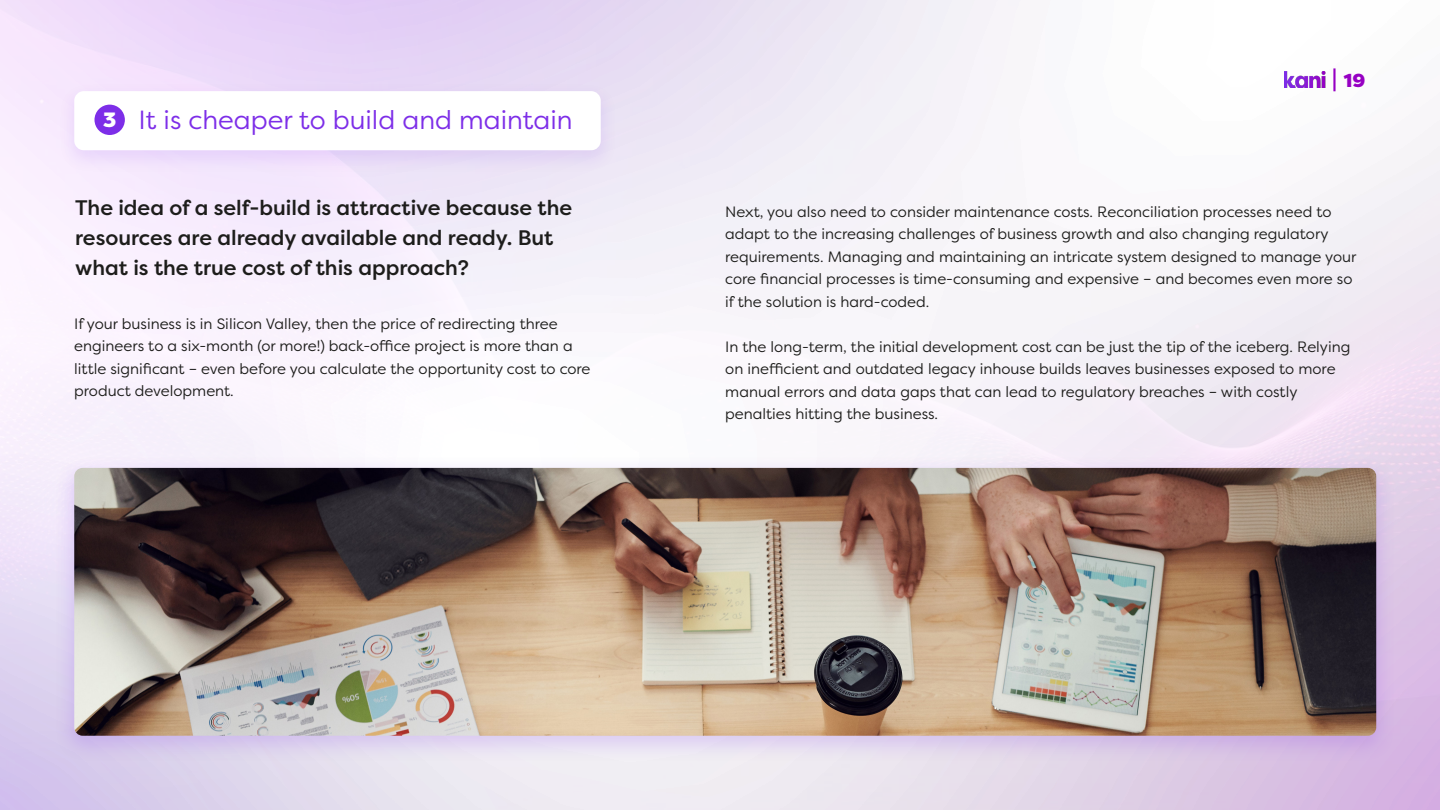
<style>
.page{position:relative;width:1440px;height:810px;background:#fff}
.page>*{position:absolute;margin:0;border:0;box-sizing:border-box;transform-origin:0 0}
.t1{font:26.25px "Filson Pro";color:#7d2ee8}
.t2{font:500 21px/30px "Filson Pro";color:#1d1d1b}
.t3{font:900 20.7px "Filson Pro";color:#fff}
.t4{font:900 18.75px "Filson Pro";color:#9600c3}
.t5{font:15px/22.5px "Filson Pro";color:#1d1d1b}
</style>
<div class="page">
<img style="left:1284px;top:71px;width:41px;height:17px">
<hr style="left:1333px;top:68px;width:3px;height:23px;background:#9600c3">
<div style="left:57px;top:81px;width:561px;height:94px;background:#ebdef8"></div>
<div style="left:74px;top:91px;width:527px;height:59px;background:#fff;border-radius:10px"></div>
<svg style="left:95px;top:105px;width:30px;height:30px"></svg>
<div style="left:94px;top:105px;width:31px;height:30px;background:#7d2ee8;border-radius:50%"></div>
<div style="left:54px;top:455px;width:1343px;height:309px;background:#7c2fe8;opacity:.19"></div>
<img style="left:74px;top:468px;width:1302px;height:268px">
<p class="t3" style="left:103px;top:107px;width:15px">3</p>
<p class="t1" style="left:139px;top:102px;width:436px">It is cheaper to build and maintain</p>
<p class="t2" style="left:75px;top:192px;width:499px">The idea of a self-build is attractive because the resources are already available and ready. But what is the true cost of this approach?</p>
<p class="t5" style="left:74px;top:312px;width:518px">If your business is in Silicon Valley, then the price of redirecting three engineers to a six-month (or more!) back-office project is more than a little significant – even before you calculate the opportunity cost to core product development.</p>
<p class="t4" style="left:1344px;top:69px;width:23px">19</p>
<p class="t5" style="left:725px;top:200px;width:633px">Next, you also need to consider maintenance costs. Reconciliation processes need to adapt to the increasing challenges of business growth and also changing regulatory requirements. Managing and maintaining an intricate system designed to manage your core financial processes is time-consuming and expensive – and becomes even more so if the solution is hard-coded.</p>
<p class="t5" style="left:725px;top:335px;width:627px">In the long-term, the initial development cost can be just the tip of the iceberg. Relying on inefficient and outdated legacy inhouse builds leaves businesses exposed to more manual errors and data gaps that can lead to regulatory breaches – with costly penalties hitting the business.</p>
</div>
